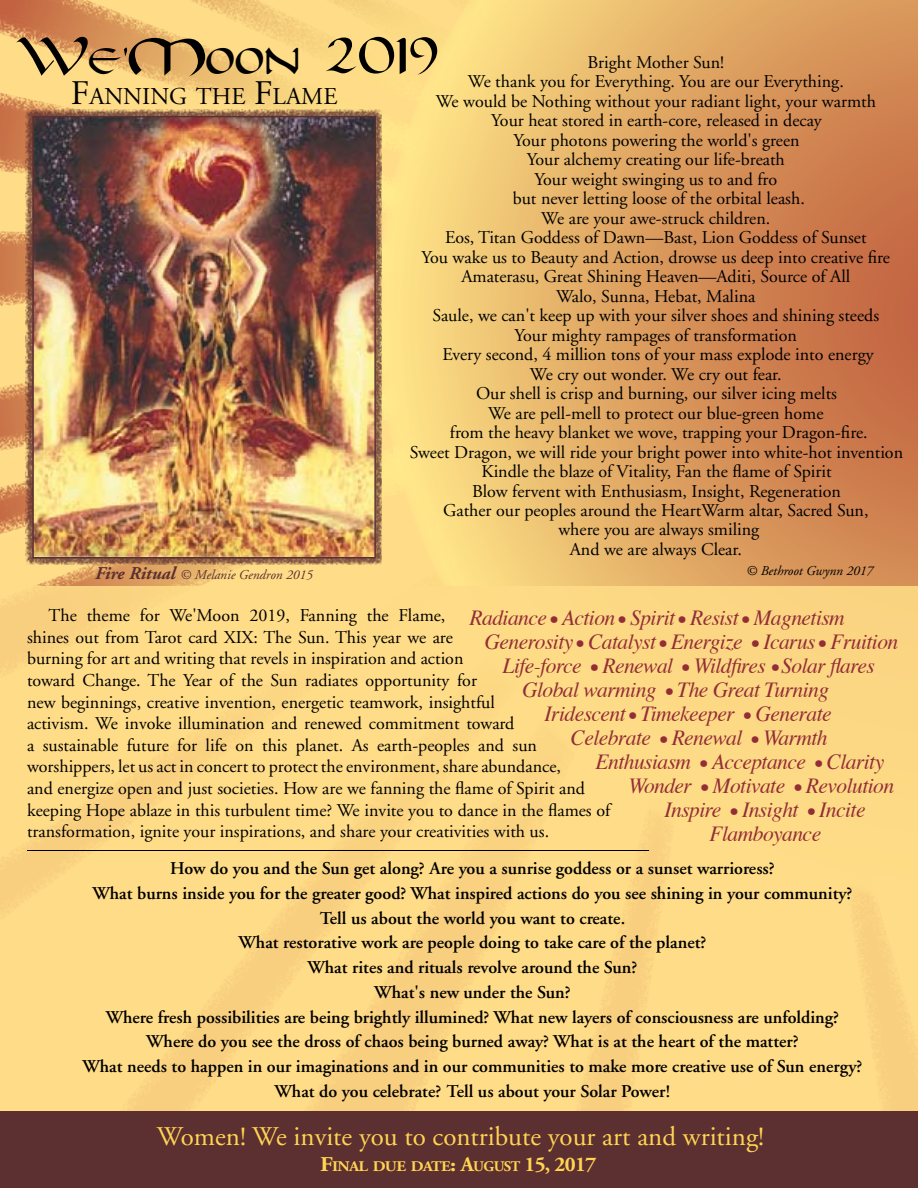
<style>
.page{position:relative;width:918px;height:1188px;background:#fff}
.page>*{position:absolute;margin:0;border:0;box-sizing:border-box;transform-origin:0 0}
.t1{font:61.5px "Dorovar";color:#000}
.t2{font:27px "Adobe Garamond";color:#ffd453}
.t3{font:24.15px "Adobe Garamond";color:#000}
.t4{font:italic 21.45px/24px "Times";letter-spacing:-.025em;color:#942d36}
.t5{font:18px/19.5px "Adobe Garamond";color:#000}
.t6{font:600 18px/24.8px "Adobe Garamond";color:#000;text-align:center}
.t7{font:700 14.7px "Adobe Garamond";letter-spacing:-.045em;color:#ffd453;scale:1.11 1}
.t8{font:italic 13.5px "Adobe Garamond";color:#5c2f30}
.t9{font:italic 13.5px "Adobe Garamond";color:#000}
.t10{font:8.55px "Hel Glyph";color:#942d36}
.s1{font-size:43.05px}
.s2{font-size:34.5px}
.s3{font-weight:700;font-size:18px}
.s4{font-size:21px}
</style>
<div class="page">
<svg style="left:0;top:0;width:377px;height:586px;background:#f0c276"></svg>
<svg style="left:377px;top:0;width:541px;height:586px;background:#e1a865"></svg>
<div style="left:0;top:586px;width:918px;height:602px;background:#ffdc87"></div>
<hr style="left:27px;top:850px;width:622px;height:1px;background:#000">
<div style="left:0;top:1111px;width:918px;height:77px;background:#5c2f30"></div>
<div style="left:25px;top:109px;width:357px;height:456px;background:#5c2f30;opacity:.81"></div>
<img style="left:35px;top:119px;width:338px;height:436px">
<div style="left:32px;top:116px;width:344px;height:442px;border:2px solid #5c2f30"></div>
<h1 class="t1" style="left:16px;top:32px;width:425px">W<span class="s1">E</span>'M<span class="s1">OON</span> 2019</h1>
<h3 class="t3" style="left:71px;top:84px;width:268px"><span class="s2">F</span>ANNING THE <span class="s2">F</span>LAME</h3>
<p class="t5" style="left:410px;top:53px;width:495px;text-align:center">Bright Mother Sun!<br>We thank you for Everything. You are our Everything.<br>We would be Nothing without your radiant light, your warmth<br>Your heat stored in earth-core, released in decay<br>Your photons powering the world's green<br>Your alchemy creating our life-breath<br>Your weight swinging us to and fro<br>but never letting loose of the orbital leash.<br>We are your awe-struck children.<br>Eos, Titan Goddess of Dawn—Bast, Lion Goddess of Sunset<br>You wake us to Beauty and Action, drowse us deep into creative fire Amaterasu, Great Shining Heaven—Aditi, Source of All<br>Walo, Sunna, Hebat, Malina<br>Saule, we can't keep up with your silver shoes and shining steeds<br>Your mighty rampages of transformation<br>Every second, 4 million tons of your mass explode into energy<br>We cry out wonder. We cry out fear.<br>Our shell is crisp and burning, our silver icing melts<br>We are pell-mell to protect our blue-green home<br>from the heavy blanket we wove, trapping your Dragon-fire.<br>Sweet Dragon, we will ride your bright power into white-hot invention Kindle the blaze of Vitality, Fan the flame of Spirit<br>Blow fervent with Enthusiasm, Insight, Regeneration<br>Gather our peoples around the HeartWarm altar, Sacred Sun,<br>where you are always smiling<br>And we are always Clear.</p>
<p class="t8" style="left:95px;top:567px;width:219px"><span class="s3">Fire Ritual</span> © Melanie Gendron 2015</p>
<p class="t9" style="left:746px;top:563px;width:129px">© Bethroot Gwynn 2017</p>
<p class="t5" style="left:27px;top:605px;width:585px;line-height:21.6px;text-indent:22px">The theme for We'Moon 2019, Fanning the Flame,<br>shines out from Tarot card XIX: The Sun. This year we are<br>burning for art and writing that revels in inspiration and action<br>toward Change. The Year of the Sun radiates opportunity for<br>new beginnings, creative invention, energetic teamwork, insightful<br>activism. We invoke illumination and renewed commitment toward<br>a sustainable future for life on this planet. As earth-peoples and sun worshippers, let us act in concert to protect the environment, share abundance,<br>and energize open and just societies. How are we fanning the flame of Spirit and keeping Hope ablaze in this turbulent time? We invite you to dance in the flames of transformation, ignite your inspirations, and share your creativities with us.</p>
<p class="t4" style="left:470px;top:604px;width:79px">Radiance</p>
<p class="t10" style="left:550px;top:614px;width:9px">˜</p>
<p class="t4" style="left:562px;top:604px;width:55px">Action</p>
<p class="t10" style="left:619px;top:614px;width:9px">˜</p>
<p class="t4" style="left:630px;top:604px;width:47px">Spirit</p>
<p class="t10" style="left:679px;top:614px;width:9px">˜</p>
<p class="t4" style="left:690px;top:604px;width:50px">Resist</p>
<p class="t10" style="left:742px;top:614px;width:9px">˜</p>
<p class="t4" style="left:754px;top:604px;width:93px">Magnetism</p>
<p class="t4" style="left:485px;top:628px;width:90px">Generosity</p>
<p class="t10" style="left:577px;top:638px;width:9px">˜</p>
<p class="t4" style="left:588px;top:628px;width:69px">Catalyst</p>
<p class="t10" style="left:659px;top:638px;width:9px">˜</p>
<p class="t4" style="left:671px;top:628px;width:73px">Energize</p>
<p class="t10" style="left:752px;top:638px;width:9px">˜</p>
<p class="t4" style="left:763px;top:628px;width:54px">Icarus</p>
<p class="t10" style="left:819px;top:638px;width:9px">˜</p>
<p class="t4" style="left:830px;top:628px;width:69px">Fruition</p>
<p class="t4" style="left:503px;top:652px;width:81px">Life-force</p>
<p class="t10" style="left:591px;top:662px;width:9px">˜</p>
<p class="t4" style="left:602px;top:652px;width:72px">Renewal</p>
<p class="t10" style="left:682px;top:662px;width:9px">˜</p>
<p class="t4" style="left:694px;top:652px;width:73px">Wildfires</p>
<p class="t10" style="left:772px;top:662px;width:9px">˜</p>
<p class="t4" style="left:781px;top:652px;width:95px">Solar flares</p>
<p class="t4" style="left:522px;top:676px;width:136px">Global warming</p>
<p class="t10" style="left:666px;top:686px;width:9px">˜</p>
<p class="t4" style="left:677px;top:676px;width:153px">The Great Turning</p>
<p class="t4" style="left:545px;top:700px;width:83px">Iridescent</p>
<p class="t10" style="left:629px;top:710px;width:9px">˜</p>
<p class="t4" style="left:641px;top:700px;width:96px">Timekeeper</p>
<p class="t10" style="left:744px;top:710px;width:9px">˜</p>
<p class="t4" style="left:755px;top:700px;width:78px">Generate</p>
<p class="t4" style="left:571px;top:724px;width:82px">Celebrate</p>
<p class="t10" style="left:660px;top:734px;width:9px">˜</p>
<p class="t4" style="left:672px;top:724px;width:72px">Renewal</p>
<p class="t10" style="left:752px;top:734px;width:9px">˜</p>
<p class="t4" style="left:763px;top:724px;width:66px">Warmth</p>
<p class="t4" style="left:596px;top:748px;width:97px">Enthusiasm</p>
<p class="t10" style="left:700px;top:758px;width:9px">˜</p>
<p class="t4" style="left:712px;top:748px;width:96px">Acceptance</p>
<p class="t10" style="left:815px;top:758px;width:9px">˜</p>
<p class="t4" style="left:827px;top:748px;width:59px">Clarity</p>
<p class="t4" style="left:629px;top:772px;width:65px">Wonder</p>
<p class="t10" style="left:701px;top:782px;width:9px">˜</p>
<p class="t4" style="left:713px;top:772px;width:74px">Motivate</p>
<p class="t10" style="left:794px;top:782px;width:9px">˜</p>
<p class="t4" style="left:806px;top:772px;width:90px">Revolution</p>
<p class="t4" style="left:665px;top:796px;width:58px">Inspire</p>
<p class="t10" style="left:731px;top:806px;width:9px">˜</p>
<p class="t4" style="left:742px;top:796px;width:58px">Insight</p>
<p class="t10" style="left:808px;top:806px;width:9px">˜</p>
<p class="t4" style="left:710px;top:796px;width:157px;text-indent:110px">Incite<br>Flamboyance</p>
<p class="t6" style="left:82px;top:856px;width:782px">How do you and the Sun get along? Are you a sunrise goddess or a sunset warrioress?<br>What burns inside you for the greater good? What inspired actions do you see shining in your community?<br>Tell us about the world you want to create.<br>What restorative work are people doing to take care of the planet?<br>What rites and rituals revolve around the Sun?<br>What's new under the Sun?<br>Where fresh possibilities are being brightly illumined? What new layers of consciousness are unfolding?<br>Where do you see the dross of chaos being burned away? What is at the heart of the matter?<br>What needs to happen in our imaginations and in our communities to make more creative use of Sun energy?<br>What do you celebrate? Tell us about your Solar Power!</p>
<h2 class="t2" style="left:157px;top:1122px;width:609px">Women! We invite you to contribute your art and writing!</h2>
<p class="t7" style="left:320px;top:1158px;width:250px"><span class="s4">F</span>INAL DUE DATE<span class="s4">: A</span>UGUST <span class="s4">15, 2017</span></p>
</div>
